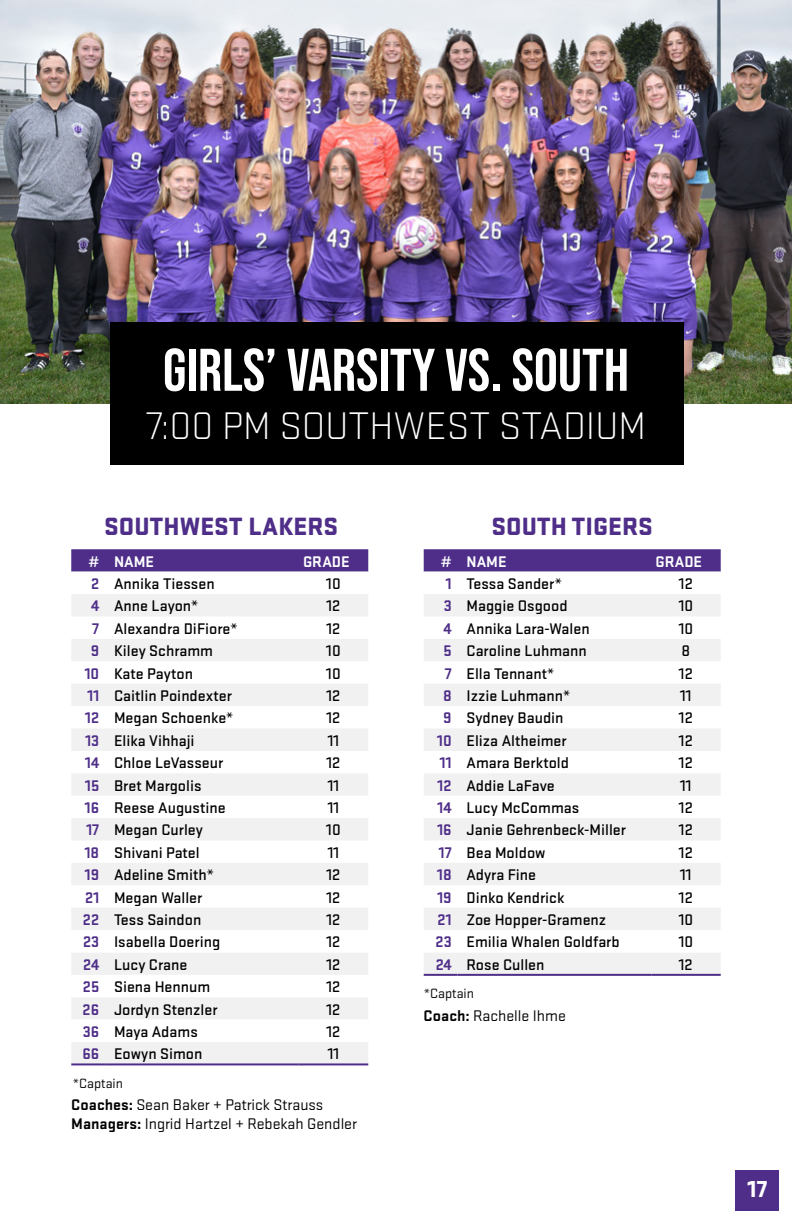
<style>
.page{position:relative;width:792px;height:1224px;background:#fff}
.page>*{position:absolute;margin:0;border:0;box-sizing:border-box;transform-origin:0 0}
.t1{font:700 60px "Bebas Neue Pro";color:#fff}
.t2{font:300 40px "Stratum 1";color:#fff}
.t3{font:900 26px "Stratum 1";color:#4e2e88}
.t4{font:900 24px "Stratum 1";color:#fff}
.t5{font:500 16px "Stratum 1";color:#000}
.t6{font:16px/19.2px "Stratum 1";color:#000}
.t7{font:700 16px "Stratum 1";color:#fff}
.t8{font:14px "Stratum 1";color:#000}
.s1{font-weight:700;color:#4e2e88}
.s2{font-weight:700}
</style>
<div class="page">
<div style="left:736px;top:1170px;width:43px;height:40px;background:#4e2e88"></div>
<img style="left:0;top:0;width:792px;height:403px">
<div style="left:110px;top:323px;width:573px;height:142px;background:#000"></div>
<svg style="left:71px;top:549px;width:297px;height:23px;background:#54358c"></svg>
<div style="left:71px;top:594px;width:297px;height:22px;background:#f1f1f2"></div>
<div style="left:71px;top:639px;width:297px;height:22px;background:#f1f1f2"></div>
<svg style="left:71px;top:684px;width:297px;height:379px;fill:#f1f1f2"></svg>
<svg style="left:71px;top:930px;width:297px;height:112px"></svg>
<hr style="left:71px;top:1063px;width:34px;height:2px;background:#4e2e88">
<hr style="left:105px;top:1063px;width:194px;height:2px;background:#4e2e88">
<hr style="left:299px;top:1063px;width:69px;height:2px;background:#4e2e88">
<svg style="left:424px;top:549px;width:297px;height:23px;background:#54358c"></svg>
<div style="left:424px;top:594px;width:297px;height:22px;background:#f1f1f2"></div>
<div style="left:424px;top:639px;width:297px;height:22px;background:#f1f1f2"></div>
<svg style="left:424px;top:684px;width:297px;height:290px;fill:#f1f1f2"></svg>
<svg style="left:424px;top:930px;width:297px;height:22px"></svg>
<hr style="left:424px;top:974px;width:34px;height:2px;background:#4e2e88">
<hr style="left:458px;top:974px;width:193px;height:2px;background:#4e2e88">
<hr style="left:651px;top:974px;width:70px;height:2px;background:#4e2e88">
<h1 class="t1" style="left:163px;top:336px;width:468px">GIRLS’ VARSITY VS. SOUTH</h1>
<h2 class="t2" style="left:146px;top:401px;width:501px">7:00 PM SOUTHWEST STADIUM</h2>
<h3 class="t3" style="left:104px;top:507px;width:235px">SOUTHWEST LAKERS</h3>
<h3 class="t3" style="left:492px;top:507px;width:163px">SOUTH TIGERS</h3>
<p class="t7" style="left:88px;top:550px;width:67px"># NAME</p>
<p class="t7" style="left:303px;top:550px;width:48px">GRADE</p>
<p class="t5" style="left:91px;top:573px;width:125px"><span class="s1">2</span> Annika Tiessen</p>
<p class="t5" style="left:326px;top:573px;width:16px">10</p>
<p class="t5" style="left:91px;top:595px;width:109px"><span class="s1">4</span> Anne Layon*</p>
<p class="t5" style="left:327px;top:595px;width:15px">12</p>
<p class="t5" style="left:92px;top:618px;width:147px"><span class="s1">7</span> Alexandra DiFiore*</p>
<p class="t5" style="left:327px;top:618px;width:15px">12</p>
<p class="t5" style="left:91px;top:640px;width:124px"><span class="s1">9</span> Kiley Schramm</p>
<p class="t5" style="left:326px;top:640px;width:16px">10</p>
<p class="t5" style="left:85px;top:663px;width:110px"><span class="s1">10</span> Kate Payton</p>
<p class="t5" style="left:326px;top:663px;width:16px">10</p>
<p class="t5" style="left:87px;top:685px;width:146px"><span class="s1">11</span> Caitlin Poindexter</p>
<p class="t5" style="left:327px;top:685px;width:15px">12</p>
<p class="t5" style="left:85px;top:707px;width:150px"><span class="s1">12</span> Megan Schoenke*</p>
<p class="t5" style="left:327px;top:707px;width:15px">12</p>
<p class="t5" style="left:85px;top:730px;width:111px"><span class="s1">13</span> Elika Vihhaji</p>
<p class="t5" style="left:328px;top:730px;width:13px">11</p>
<p class="t5" style="left:85px;top:752px;width:140px"><span class="s1">14</span> Chloe LeVasseur</p>
<p class="t5" style="left:327px;top:752px;width:15px">12</p>
<p class="t5" style="left:85px;top:775px;width:118px"><span class="s1">15</span> Bret Margolis</p>
<p class="t5" style="left:328px;top:775px;width:13px">11</p>
<p class="t5" style="left:85px;top:797px;width:142px"><span class="s1">16</span> Reese Augustine</p>
<p class="t5" style="left:328px;top:797px;width:13px">11</p>
<p class="t5" style="left:86px;top:819px;width:118px"><span class="s1">17</span> Megan Curley</p>
<p class="t5" style="left:326px;top:819px;width:16px">10</p>
<p class="t5" style="left:85px;top:842px;width:117px"><span class="s1">18</span> Shivani Patel</p>
<p class="t5" style="left:328px;top:842px;width:13px">11</p>
<p class="t5" style="left:85px;top:864px;width:130px"><span class="s1">19</span> Adeline Smith*</p>
<p class="t5" style="left:326px;top:864px;width:15px">12</p>
<p class="t5" style="left:85px;top:887px;width:119px"><span class="s1">21</span> Megan Waller</p>
<p class="t5" style="left:326px;top:887px;width:15px">12</p>
<p class="t5" style="left:83px;top:909px;width:120px"><span class="s1">22</span> Tess Saindon</p>
<p class="t5" style="left:326px;top:909px;width:15px">12</p>
<p class="t5" style="left:83px;top:931px;width:139px"><span class="s1">23</span> Isabella Doering</p>
<p class="t5" style="left:326px;top:931px;width:15px">12</p>
<p class="t5" style="left:83px;top:954px;width:106px"><span class="s1">24</span> Lucy Crane</p>
<p class="t5" style="left:326px;top:954px;width:15px">12</p>
<p class="t5" style="left:83px;top:976px;width:129px"><span class="s1">25</span> Siena Hennum</p>
<p class="t5" style="left:326px;top:976px;width:15px">12</p>
<p class="t5" style="left:83px;top:999px;width:137px"><span class="s1">26</span> Jordyn Stenzler</p>
<p class="t5" style="left:326px;top:999px;width:15px">12</p>
<p class="t5" style="left:83px;top:1021px;width:117px"><span class="s1">36</span> Maya Adams</p>
<p class="t5" style="left:326px;top:1021px;width:15px">12</p>
<p class="t5" style="left:82px;top:1043px;width:122px"><span class="s1">66</span> Eowyn Simon</p>
<p class="t5" style="left:328px;top:1043px;width:13px">11</p>
<p class="t8" style="left:73px;top:1074px;width:52px">*Captain</p>
<p class="t6" style="left:71px;top:1094px;width:287px"><span class="s2">Coaches:</span> Sean Baker + Patrick Strauss<br><span class="s2">Managers:</span> Ingrid Hartzel + Rebekah Gendler</p>
<p class="t7" style="left:441px;top:550px;width:67px"># NAME</p>
<p class="t7" style="left:656px;top:550px;width:48px">GRADE</p>
<p class="t5" style="left:446px;top:573px;width:118px"><span class="s1">1</span> Tessa Sander*</p>
<p class="t5" style="left:679px;top:573px;width:15px">12</p>
<p class="t5" style="left:444px;top:595px;width:125px"><span class="s1">3</span> Maggie Osgood</p>
<p class="t5" style="left:679px;top:595px;width:16px">10</p>
<p class="t5" style="left:444px;top:618px;width:148px"><span class="s1">4</span> Annika Lara-Walen</p>
<p class="t5" style="left:679px;top:618px;width:16px">10</p>
<p class="t5" style="left:444px;top:640px;width:145px"><span class="s1">5</span> Caroline Luhmann</p>
<p class="t5" style="left:682px;top:640px;width:10px">8</p>
<p class="t5" style="left:445px;top:663px;width:111px"><span class="s1">7</span> Ella Tennant*</p>
<p class="t5" style="left:679px;top:663px;width:15px">12</p>
<p class="t5" style="left:443px;top:685px;width:129px"><span class="s1">8</span> Izzie Luhmann*</p>
<p class="t5" style="left:680px;top:685px;width:13px">11</p>
<p class="t5" style="left:443px;top:707px;width:122px"><span class="s1">9</span> Sydney Baudin</p>
<p class="t5" style="left:679px;top:707px;width:15px">12</p>
<p class="t5" style="left:437px;top:730px;width:131px"><span class="s1">10</span> Eliza Altheimer</p>
<p class="t5" style="left:679px;top:730px;width:15px">12</p>
<p class="t5" style="left:440px;top:752px;width:131px"><span class="s1">11</span> Amara Berktold</p>
<p class="t5" style="left:679px;top:752px;width:15px">12</p>
<p class="t5" style="left:438px;top:775px;width:119px"><span class="s1">12</span> Addie LaFave</p>
<p class="t5" style="left:680px;top:775px;width:13px">11</p>
<p class="t5" style="left:438px;top:797px;width:143px"><span class="s1">14</span> Lucy McCommas</p>
<p class="t5" style="left:679px;top:797px;width:15px">12</p>
<p class="t5" style="left:437px;top:819px;width:190px"><span class="s1">16</span> Janie Gehrenbeck-Miller</p>
<p class="t5" style="left:679px;top:819px;width:15px">12</p>
<p class="t5" style="left:439px;top:842px;width:108px"><span class="s1">17</span> Bea Moldow</p>
<p class="t5" style="left:679px;top:842px;width:15px">12</p>
<p class="t5" style="left:437px;top:864px;width:100px"><span class="s1">18</span> Adyra Fine</p>
<p class="t5" style="left:680px;top:864px;width:13px">11</p>
<p class="t5" style="left:437px;top:887px;width:129px"><span class="s1">19</span> Dinko Kendrick</p>
<p class="t5" style="left:679px;top:887px;width:15px">12</p>
<p class="t5" style="left:438px;top:909px;width:170px"><span class="s1">21</span> Zoe Hopper-Gramenz</p>
<p class="t5" style="left:679px;top:909px;width:16px">10</p>
<p class="t5" style="left:435px;top:931px;width:186px"><span class="s1">23</span> Emilia Whalen Goldfarb</p>
<p class="t5" style="left:679px;top:931px;width:16px">10</p>
<p class="t5" style="left:436px;top:954px;width:110px"><span class="s1">24</span> Rose Cullen</p>
<p class="t5" style="left:679px;top:954px;width:15px">12</p>
<p class="t8" style="left:424px;top:984px;width:52px">*Captain</p>
<p class="t6" style="left:424px;top:1005px;width:144px"><span class="s2">Coach:</span> Rachelle Ihme</p>
<h3 class="t4" style="left:748px;top:1172px;width:21px">17</h3>
</div>
